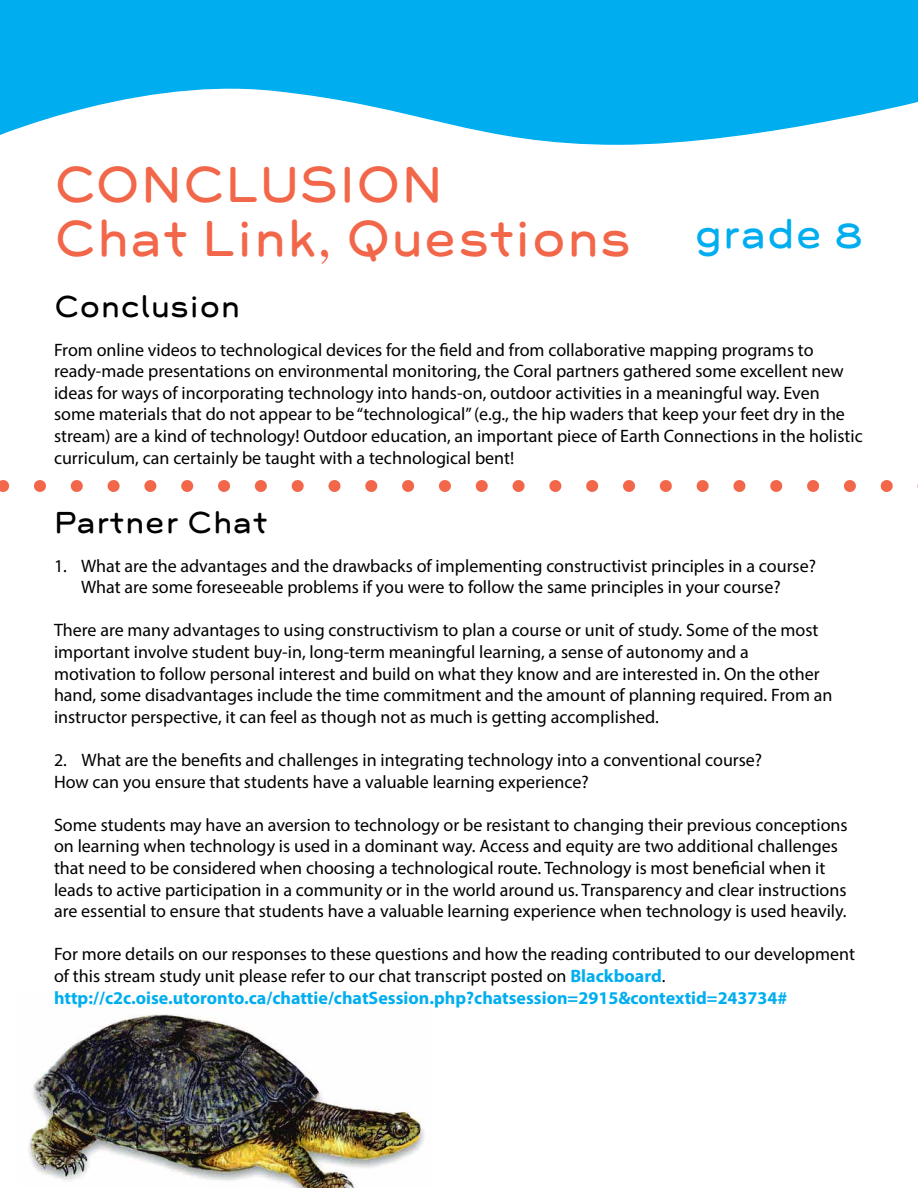
<style>
.page{position:relative;width:918px;height:1188px;background:#fff}
.page>*{position:absolute;margin:0;border:0;box-sizing:border-box;transform-origin:0 0}
.t1{font:45px/54px "Grover";color:#f26649}
.t2{font:36px "Grover";color:#00aeef}
.t3{font:27px "Grover";color:#000}
.t4{font:18px/21.6px "Myriad Pro";color:#000}
.s1{font-weight:700;color:#00aeef}
</style>
<div class="page">
<img style="left:29px;top:1014px;width:395px;height:174px">
<svg style="left:0;top:0;width:918px;height:145px"></svg>
<svg style="left:0;top:480px;width:918px;height:12px"></svg>
<h1 class="t1" style="left:54px;top:158px;width:579px">CONCLUSION<br>Chat Link, Questions</h1>
<h3 class="t3" style="left:54px;top:288px;width:188px">Conclusion</h3>
<p class="t4" style="left:54px;top:338px;width:810px">From online videos to technological devices for the field and from collaborative mapping programs to ready-made presentations on environmental monitoring, the Coral partners gathered some excellent new ideas for ways of incorporating technology into hands-on, outdoor activities in a meaningful way. Even some materials that do not appear to be “technological” (e.g., the hip waders that keep your feet dry in the stream) are a kind of technology! Outdoor education, an important piece of Earth Connections in the holistic curriculum, can certainly be taught with a technological bent!</p>
<h2 class="t2" style="left:695px;top:210px;width:171px">grade 8</h2>
<h3 class="t3" style="left:54px;top:504px;width:215px">Partner Chat</h3>
<p class="t4" style="left:54px;top:554px;width:764px;text-align:center">1. What are the advantages and the drawbacks of implementing constructivist principles in a course?<br>What are some foreseeable problems if you were to follow the same principles in your course?</p>
<p class="t4" style="left:54px;top:619px;width:780px">There are many advantages to using constructivism to plan a course or unit of study. Some of the most important involve student buy-in, long-term meaningful learning, a sense of autonomy and a motivation to follow personal interest and build on what they know and are interested in. On the other hand, some disadvantages include the time commitment and the amount of planning required. From an instructor perspective, it can feel as though not as much is getting accomplished.</p>
<p class="t4" style="left:54px;top:749px;width:710px">2. What are the benefits and challenges in integrating technology into a conventional course?<br>How can you ensure that students have a valuable learning experience?</p>
<p class="t4" style="left:54px;top:814px;width:795px">Some students may have an aversion to technology or be resistant to changing their previous conceptions on learning when technology is used in a dominant way. Access and equity are two additional challenges that need to be considered when choosing a technological route. Technology is most beneficial when it leads to active participation in a community or in the world around us. Transparency and clear instructions are essential to ensure that students have a valuable learning experience when technology is used heavily.</p>
<p class="t4" style="left:54px;top:943px;width:803px">For more details on our responses to these questions and how the reading contributed to our development of this stream study unit please refer to our chat transcript posted on <span class="s1">Blackboard</span>. <span class="s1">http://c2c.oise.utoronto.ca/chattie/chatSession.php?chatsession=2915&amp;contextid=243734#</span></p>
</div>
